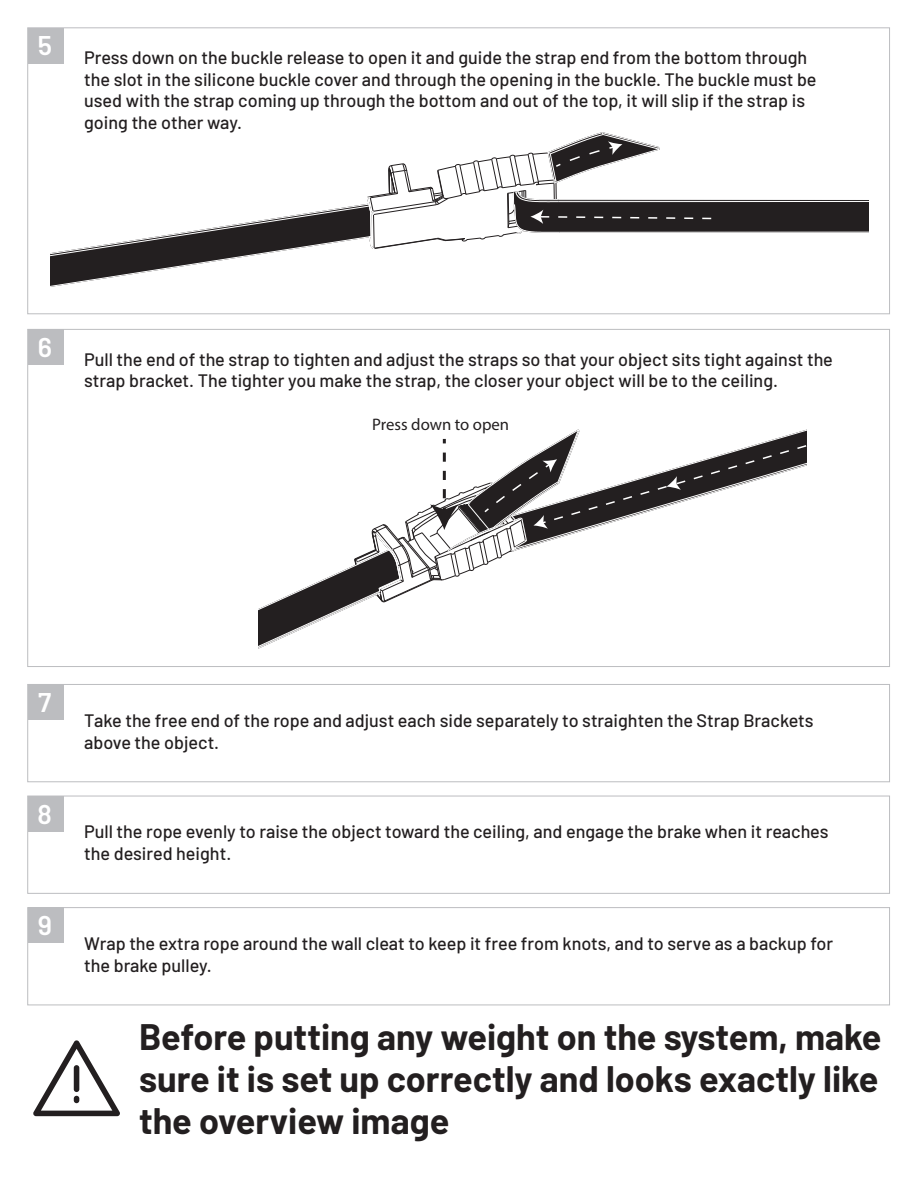
<style>
.page{position:relative;width:918px;height:1188px;background:#fff}
.page>*{position:absolute;margin:0;border:0;box-sizing:border-box;transform-origin:0 0}
.t1{font:700 36px/42px "Barlow";color:#231f20;text-align:justify}
.t2{font:600 27px "Barlow";color:#fff}
.t3{font:500 18px/21.6px "Barlow";color:#231f20}
.t4{font:16.65px "Myriad Pro";color:#231f20}
</style>
<div class="page">
<div style="left:27px;top:684px;width:863px;height:98px;border:1px solid #bcbdc0"></div>
<div style="left:28px;top:684px;width:35px;height:36px;background:#bcbdc0"></div>
<div style="left:27px;top:796px;width:863px;height:98px;border:1px solid #bcbdc0"></div>
<div style="left:28px;top:796px;width:35px;height:36px;background:#bcbdc0"></div>
<div style="left:27px;top:907px;width:863px;height:98px;border:1px solid #bcbdc0"></div>
<div style="left:28px;top:908px;width:35px;height:35px;background:#bcbdc0"></div>
<div style="left:28px;top:28px;width:35px;height:35px;background:#bcbdc0"></div>
<svg style="left:51px;top:132px;width:818px;height:183px"></svg>
<div style="left:28px;top:329px;width:35px;height:36px;background:#bcbdc0"></div>
<svg style="left:258px;top:429px;width:548px;height:220px"></svg>
<svg style="left:33px;top:1040px;width:87px;height:76px"></svg>
<h2 class="t2" style="left:38px;top:26px;width:16px">5</h2>
<p class="t3" style="left:84px;top:46px;width:734px;text-indent:-46px"><sup>6</sup> Press down on the buckle release to open it and guide the strap end from the bottom through the slot in the silicone buckle cover and through the opening in the buckle. The buckle must be used with the strap coming up through the bottom and out of the top, it will slip if the strap is going the other way.</p>
<h2 class="t2" style="left:38px;top:327px;width:16px">6</h2>
<p class="t3" style="left:84px;top:347px;width:750px">Pull the end of the strap to tighten and adjust the straps so that your object sits tight against the strap bracket. The tighter you make the strap, the closer your object will be to the ceiling.</p>
<p class="t4" style="left:372px;top:414px;width:139px">Press down to open</p>
<h2 class="t2" style="left:38px;top:683px;width:15px">7</h2>
<h2 class="t2" style="left:38px;top:794px;width:16px">8</h2>
<h2 class="t2" style="left:38px;top:906px;width:16px">9</h2>
<p class="t3" style="left:84px;top:708px;width:731px">Take the free end of the rope and adjust each side separately to straighten the Strap Brackets above the object.</p>
<p class="t3" style="left:84px;top:820px;width:746px">Pull the rope evenly to raise the object toward the ceiling, and engage the brake when it reaches the desired height.</p>
<p class="t3" style="left:84px;top:931px;width:750px">Wrap the extra rope around the wall cleat to keep it free from knots, and to serve as a backup for the brake pulley.</p>
<h1 class="t1" style="left:139px;top:1013px;width:744px">Before putting any weight on the system, make sure it is set up correctly and looks exactly like the overview image</h1>
</div>
